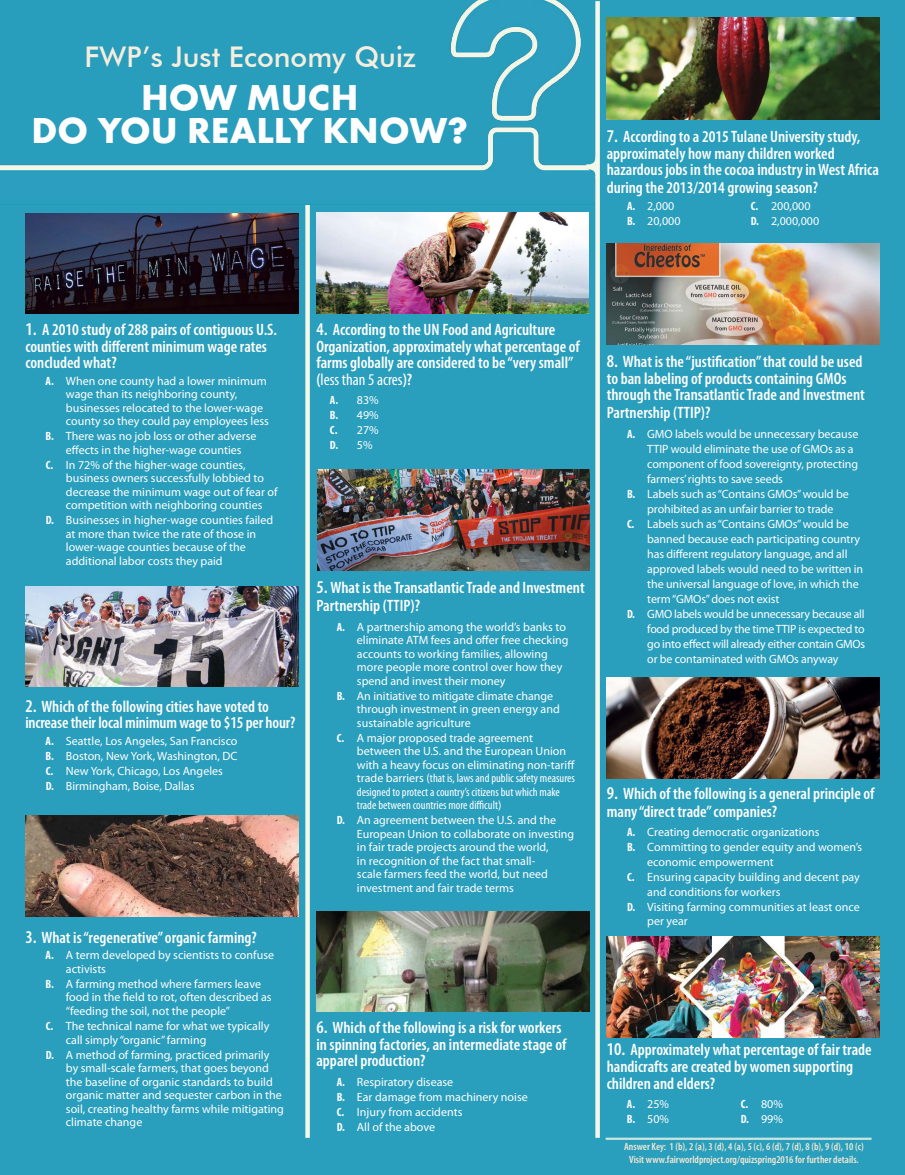
<style>
.page{position:relative;width:905px;height:1175px;background:#fff}
.page>*{position:absolute;margin:0;border:0;box-sizing:border-box;transform-origin:0 0}
.t1{font:700 37.5px/33px "Futura";color:#fff;text-align:center}
.t2{font:500 28.5px "Futura BT";color:#f6eedf}
.t3{font:600 condensed 16.5px/16.5px "Myriad Pro";color:#fff}
.t4{font:12px/13.5px "Myriad Pro";color:#fff}
.t5{font:condensed 12px/13.5px "Myriad Pro";color:#fff}
.t6{font:12px "Myriad Pro";letter-spacing:-.02em;color:#fff}
.t7{font:600 condensed 10.5px "Myriad Pro";color:#f3e9d3}
.s1{font-size:18px}
.s2{font-weight:700;font-stretch:condensed}
.s3{font-weight:400}
.s4{font-weight:700}
.s5{font-stretch:normal}
</style>
<div class="page">
<div style="left:0;top:0;width:904px;height:1174px;background:#299ebd"></div>
<img style="left:607px;top:936px;width:272px;height:101px">
<img style="left:25px;top:587px;width:273px;height:99px">
<img style="left:25px;top:815px;width:273px;height:101px">
<img style="left:317px;top:469px;width:273px;height:101px">
<img style="left:607px;top:677px;width:272px;height:101px">
<img style="left:316px;top:212px;width:272px;height:101px">
<img style="left:316px;top:911px;width:273px;height:100px">
<img style="left:607px;top:18px;width:272px;height:101px">
<img style="left:607px;top:243px;width:272px;height:101px">
<div style="left:305px;top:200px;width:5px;height:937px;background:#f3f8e8"></div>
<img style="left:26px;top:213px;width:272px;height:101px">
<hr style="left:605px;top:1137px;width:266px;height:1px;background:#f3f8e8">
<hr style="left:605px;top:1138px;width:266px;height:1px;background:#f3f8e8">
<img style="left:0;top:0;width:583px;height:204px">
<div style="left:595px;top:1px;width:5px;height:1136px;background:#f3f8e8"></div>
<svg style="left:583px;top:154px;width:17px;height:27px"></svg>
<h2 class="t2" style="left:85px;top:39px;width:333px">FWP’s Just Economy Quiz</h2>
<h1 class="t1" style="left:32px;top:80px;width:438px">HOW MUCH<br>DO YOU REALLY KNOW?</h1>
<h3 class="t3" style="left:606px;top:129px;width:274px"><span class="s1">7.</span> According to a 2015 Tulane University study, approximately how many children worked hazardous jobs in the cocoa industry in West Africa</h3>
<h3 class="t3" style="left:606px;top:180px;width:213px">during the 2013/2014 growing season?</h3>
<p class="t4" style="left:627px;top:198px;width:55px;line-height:15px"><span class="s2">A.</span> 2,000<br><span class="s2">B.</span> 20,000</p>
<p class="t4" style="left:750px;top:198px;width:70px;line-height:15px"><span class="s2">C.</span> 200,000<br><span class="s2">D.</span> 2,000,000</p>
<h3 class="t3" style="left:25px;top:322px;width:253px"><span class="s1">1.</span> A 2010 study of 288 pairs of contiguous U.S. counties with different minimum wage rates concluded what?</h3>
<p class="t4" style="left:66px;top:374px;width:204px;text-indent:-20px"><span class="s2">A.</span> When one county had a lower minimum wage than its neighboring county, businesses relocated to the lower-wage county so they could pay employees less</p>
<p class="t4" style="left:46px;top:429px;width:212px;text-align:center"><span class="s2">B.</span> There was no job loss or other adverse effects in the higher-wage counties</p>
<p class="t4" style="left:66px;top:458px;width:213px;text-indent:-20px"><span class="s2">C.</span> In 72% of the higher-wage counties, business owners successfully lobbied to decrease the minimum wage out of fear of competition with neighboring counties</p>
<p class="t4" style="left:66px;top:513px;width:209px;text-indent:-20px"><span class="s2">D.</span> Businesses in higher-wage counties failed at more than twice the rate of those in lower-wage counties because of the additional labor costs they paid</p>
<h3 class="t3" style="left:25px;top:698px;width:271px"><span class="s1">2.</span> Which of the following cities have voted to increase their local minimum wage to $15 per hour?</h3>
<p class="t4" style="left:46px;top:733px;width:193px;line-height:15px"><span class="s2">A.</span> Seattle, Los Angeles, San Francisco <span class="s2">B.</span> Boston, New York, Washington, DC <span class="s2">C.</span> New York, Chicago, Los Angeles<br><span class="s2">D.</span> Birmingham, Boise, Dallas</p>
<h3 class="t3" style="left:25px;top:929px;width:233px"><span class="s1">3.</span> What is “regenerative” organic farming?</h3>
<p class="t4" style="left:66px;top:948px;width:210px;text-indent:-20px"><span class="s2">A.</span> A term developed by scientists to confuse activists</p>
<p class="t4" style="left:66px;top:977px;width:207px;text-indent:-20px"><span class="s2">B.</span> A farming method where farmers leave food in the field to rot, often described as “feeding the soil, not the people”</p>
<p class="t4" style="left:66px;top:1019px;width:205px;text-indent:-20px"><span class="s2">C.</span> The technical name for what we typically call simply “organic” farming</p>
<p class="t4" style="left:66px;top:1047px;width:219px;text-indent:-20px"><span class="s2">D.</span> A method of farming, practiced primarily by small-scale farmers, that goes beyond the baseline of organic standards to build organic matter and sequester carbon in the soil, creating healthy farms while mitigating climate change</p>
<h3 class="t3" style="left:316px;top:322px;width:265px"><span class="s1">4.</span> According to the UN Food and Agriculture Organization, approximately what percentage of farms globally are considered to be “very small” (<span class="s3">less than 5 acres</span>)?</h3>
<p class="t4" style="left:330px;top:392px;width:50px;line-height:15px;text-align:justify"><span class="s2">A.</span> 83% <span class="s2">B.</span> 49% <span class="s2">C.</span> 27% <span class="s2">D.</span> 5%</p>
<h3 class="t3" style="left:316px;top:579px;width:270px;line-height:18px"><span class="s1">5.</span> What is the Transatlantic Trade and Investment<br>Partnership (TTIP)?</h3>
<p class="t4" style="left:357px;top:620px;width:213px;text-indent:-20px"><span class="s2">A.</span> A partnership among the world’s banks to eliminate ATM fees and offer free checking accounts to working families, allowing more people more control over how they spend and invest their money</p>
<p class="t4" style="left:357px;top:689px;width:204px;text-indent:-20px"><span class="s2">B.</span> An initiative to mitigate climate change through investment in green energy and sustainable agriculture</p>
<p class="t5" style="left:357px;top:731px;width:219px;text-indent:-20px"><span class="s4">C.</span> <span class="s5">A major proposed trade agreement between the U.S. and the European Union with a heavy focus on eliminating non-tariff trade barriers (</span>that is, laws and public safety measures designed to protect a country’s citizens but which make trade between countries more difficult<span class="s5">)</span></p>
<p class="t4" style="left:357px;top:813px;width:219px;text-indent:-20px"><span class="s2">D.</span> An agreement between the U.S. and the European Union to collaborate on investing in fair trade projects around the world,<br>in recognition of the fact that small-<br>scale farmers feed the world, but need investment and fair trade terms</p>
<h3 class="t3" style="left:316px;top:1019px;width:251px"><span class="s1">6.</span> Which of the following is a risk for workers in spinning factories, an intermediate stage of apparel production?</h3>
<p class="t4" style="left:337px;top:1073px;width:193px;line-height:15px"><span class="s2">A.</span> Respiratory disease<br><span class="s2">B.</span> Ear damage from machinery noise<br><span class="s2">C.</span> Injury from accidents<br><span class="s2">D.</span> All of the above</p>
<h3 class="t3" style="left:606px;top:354px;width:260px"><span class="s1">8.</span> What is the “justification” that could be used to ban labeling of products containing GMOs through the Transatlantic Trade and Investment</h3>
<h3 class="t3" style="left:606px;top:405px;width:105px">Partnership (TTIP)?</h3>
<p class="t4" style="left:627px;top:427px;width:233px"><span class="s2">A.</span> GMO labels would be unnecessary because</p>
<p class="t4" style="left:647px;top:442px;width:208px">TTIP would eliminate the use of GMOs as a</p>
<p class="t4" style="left:647px;top:457px;width:212px">component of food sovereignty, protecting</p>
<p class="t4" style="left:647px;top:472px;width:137px">farmers’ rights to save seeds</p>
<p class="t4" style="left:627px;top:487px;width:223px"><span class="s2">B.</span> Labels such as “Contains GMOs” would be</p>
<p class="t4" style="left:647px;top:502px;width:188px">prohibited as an unfair barrier to trade</p>
<p class="t4" style="left:627px;top:517px;width:223px"><span class="s2">C.</span> Labels such as “Contains GMOs” would be</p>
<p class="t4" style="left:647px;top:532px;width:214px">banned because each participating country</p>
<p class="t4" style="left:647px;top:547px;width:202px">has different regulatory language, and all</p>
<p class="t4" style="left:647px;top:562px;width:217px">approved labels would need to be written in</p>
<p class="t4" style="left:647px;top:577px;width:213px">the universal language of love, in which the</p>
<p class="t4" style="left:647px;top:592px;width:133px">term “GMOs” does not exist</p>
<p class="t6" style="left:627px;top:606px;width:239px"><span class="s2">D.</span> GMO labels would be unnecessary because all</p>
<p class="t6" style="left:647px;top:621px;width:219px">food produced by the time TTIP is expected to</p>
<p class="t6" style="left:647px;top:636px;width:219px">go into effect will already either contain GMOs</p>
<p class="t4" style="left:647px;top:652px;width:193px">or be contaminated with GMOs anyway</p>
<h3 class="t3" style="left:606px;top:784px;width:269px;line-height:18px"><span class="s1">9.</span> Which of the following is a general principle of many “direct trade” companies?</h3>
<p class="t4" style="left:627px;top:825px;width:194px"><span class="s2">A.</span> Creating democratic organizations</p>
<p class="t4" style="left:627px;top:840px;width:236px"><span class="s2">B.</span> Committing to gender equity and women’s</p>
<p class="t4" style="left:647px;top:855px;width:128px">economic empowerment</p>
<p class="t4" style="left:627px;top:870px;width:234px"><span class="s2">C.</span> Ensuring capacity building and decent pay</p>
<p class="t4" style="left:647px;top:885px;width:135px">and conditions for workers</p>
<p class="t4" style="left:627px;top:900px;width:234px"><span class="s2">D.</span> Visiting farming communities at least once</p>
<p class="t4" style="left:647px;top:914px;width:42px">per year</p>
<h3 class="t3" style="left:606px;top:1042px;width:266px"><span class="s1">10.</span> Approximately what percentage of fair trade handicrafts are created by women supporting children and elders?</h3>
<p class="t4" style="left:627px;top:1096px;width:44px;line-height:15px"><span class="s2">A.</span> 25%<br><span class="s2">B.</span> 50%</p>
<p class="t4" style="left:740px;top:1096px;width:44px;line-height:15px"><span class="s2">C.</span> 80%<br><span class="s2">D.</span> 99%</p>
<p class="t7" style="left:624px;top:1140px;width:241px">Answer Key: 1 (b), 2 (a), 3 (d), 4 (a), 5 (c), 6 (d), 7 (d), 8 (b), 9 (d), 10 (c)</p>
<p class="t7" style="left:629px;top:1153px;width:231px">Visit www.fairworldproject.org/quizspring2016 for further details.</p>
</div>
